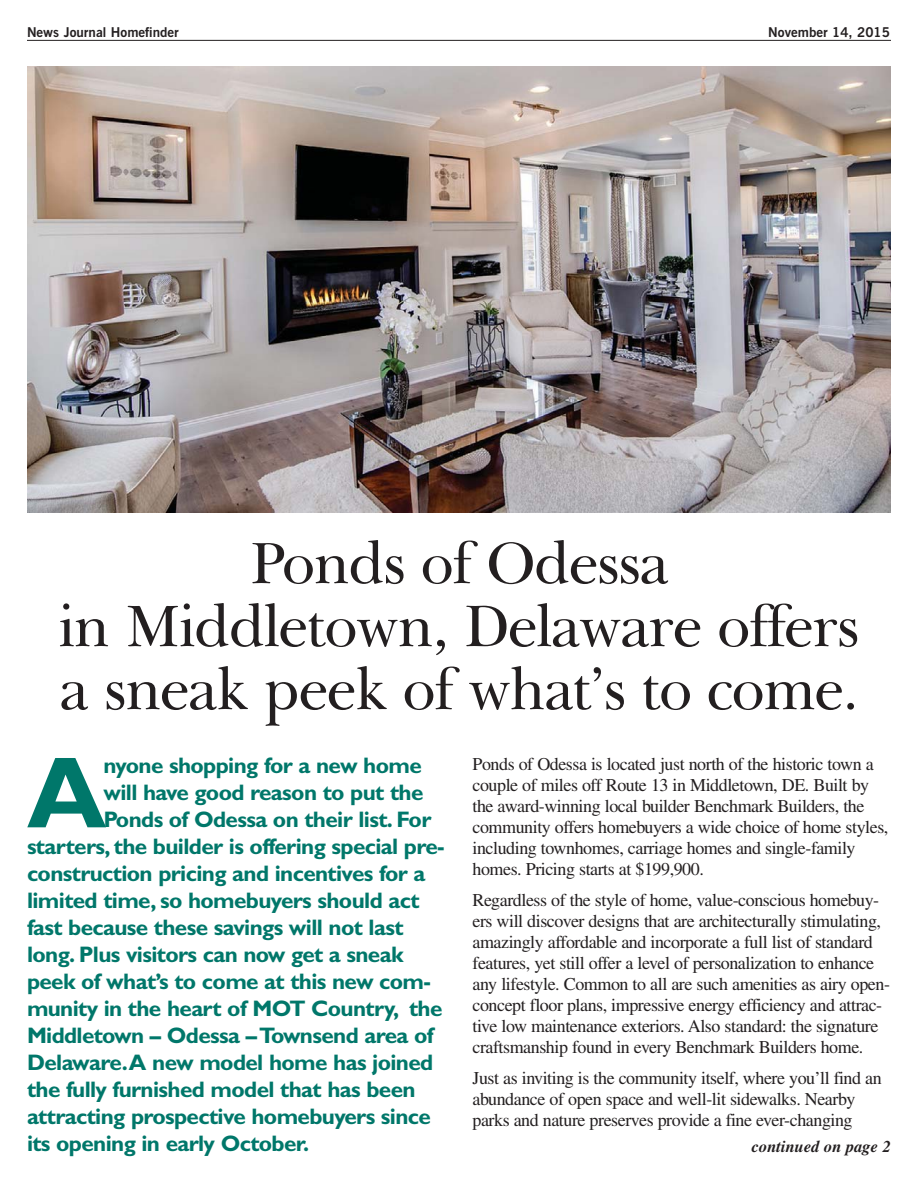
<style>
.page{position:relative;width:918px;height:1188px;background:#fff}
.page>*{position:absolute;margin:0;border:0;box-sizing:border-box;transform-origin:0 0}
.t1{font:700 101.7px "Gill Sans";color:#00776a}
.t2{font:60px/63px "Baskerville BT";letter-spacing:-.025em;color:#231f20;text-align:center}
.t3{font:700 22.5px "Gill Sans";letter-spacing:-.03em;color:#00776a}
.t4{font:18px/21px "Times";letter-spacing:-.025em;color:#231f20}
.t5{font:italic 700 16.5px "Times";color:#231f20}
.t6{font:700 13.5px "News Gothic BT";color:#231f20}
</style>
<div class="page">
<hr style="left:27px;top:40px;width:864px;height:1px;background:#231f20">
<img style="left:27px;top:66px;width:864px;height:446px">
<p class="t6" style="left:27px;top:27px;width:153px">News Journal Homefinder</p>
<p class="t6" style="left:768px;top:27px;width:123px">November 14, 2015</p>
<h2 class="t2" style="left:58px;top:539px;width:803px">Ponds of Odessa<br>in Middletown, Delaware offers a sneak peek of what’s to come.</h2>
<h1 class="t1" style="left:27px;top:758px;width:81px">A</h1>
<p class="t3" style="left:104px;top:758px;width:320px">nyone shopping for a new home</p>
<p class="t3" style="left:104px;top:785px;width:321px">will have good reason to put the</p>
<p class="t3" style="left:104px;top:812px;width:329px">Ponds of Odessa on their list. For</p>
<p class="t3" style="left:27px;top:839px;width:419px">starters, the builder is offering special pre-</p>
<p class="t3" style="left:27px;top:866px;width:400px">construction pricing and incentives for a</p>
<p class="t3" style="left:27px;top:893px;width:394px">limited time, so homebuyers should act</p>
<p class="t3" style="left:27px;top:920px;width:378px">fast because these savings will not last</p>
<p class="t3" style="left:27px;top:947px;width:378px">long. Plus visitors can now get a sneak</p>
<p class="t3" style="left:27px;top:974px;width:406px">peek of what’s to come at this new com-</p>
<p class="t3" style="left:27px;top:1001px;width:417px">munity in the heart of MOT Country, the</p>
<p class="t3" style="left:27px;top:1028px;width:408px">Middletown – Odessa – Townsend area of</p>
<p class="t3" style="left:27px;top:1055px;width:408px">Delaware.A new model home has joined</p>
<p class="t3" style="left:27px;top:1082px;width:390px">the fully furnished model that has been</p>
<p class="t3" style="left:27px;top:1109px;width:405px">attracting prospective homebuyers since</p>
<p class="t3" style="left:27px;top:1136px;width:284px">its opening in early October.</p>
<p class="t4" style="left:472px;top:755px;width:417px">Ponds of Odessa is located just north of the historic town a couple of miles off Route 13 in Middletown, DE. Built by the award-winning local builder Benchmark Builders, the community offers homebuyers a wide choice of home styles, including townhomes, carriage homes and single-family homes. Pricing starts at $199,900.</p>
<p class="t4" style="left:472px;top:891px;width:419px">Regardless of the style of home, value-conscious homebuy&shy;ers will discover designs that are architecturally stimulating, amazingly affordable and incorporate a full list of standard features, yet still offer a level of personalization to enhance any lifestyle. Common to all are such amenities as airy open&shy;concept floor plans, impressive energy efficiency and attrac&shy;tive low maintenance exteriors. Also standard: the signature craftsmanship found in every Benchmark Builders home.</p>
<p class="t4" style="left:472px;top:1069px;width:411px">Just as inviting is the community itself, where you’ll find an abundance of open space and well-lit sidewalks. Nearby parks and nature preserves provide a fine ever-changing</p>
<p class="t5" style="left:752px;top:1140px;width:141px">continued on page 2</p>
</div>
